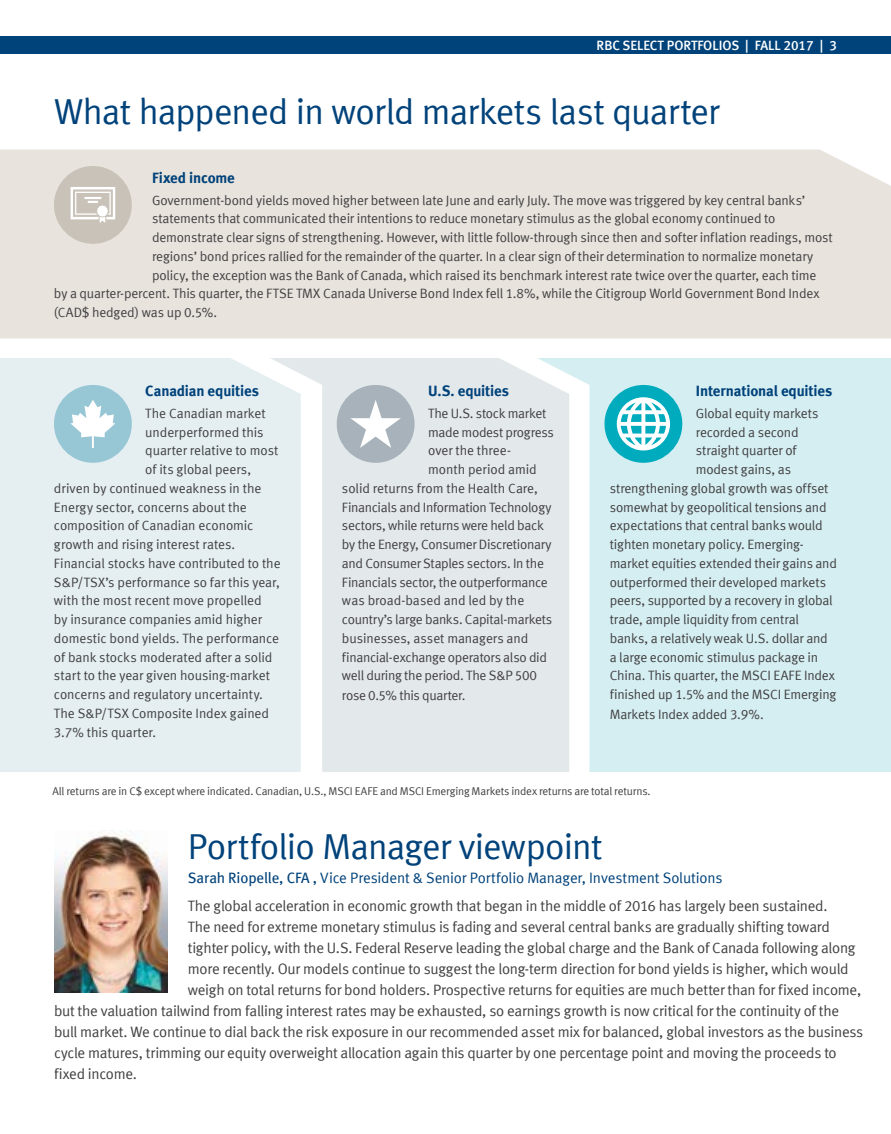
<style>
.page{position:relative;width:891px;height:1134px;background:#fff}
.page>*{position:absolute;margin:0;border:0;box-sizing:border-box;transform-origin:0 0}
.t1{font:36px "Meta Normal LF";letter-spacing:-.02em;color:#00427a}
.t2{font:15px/27.8px "Meta Normal LF";letter-spacing:-.02em;color:#414042}
.t3{font:15px "Meta Bold LF";letter-spacing:-.01em;color:#00427a}
.t4{font:13.5px "Meta Normal LF";letter-spacing:-.01em;color:#414042}
.t5{font:13.5px "Meta Medium LF";color:#fff}
.t6{font:11.25px "Meta Normal LF";letter-spacing:-.015em;color:#414042}
.s1{font-family:"Meta Book LF";color:#00427a}
.s2{color:#00427a}
</style>
<div class="page">
<div style="left:0;top:36px;width:891px;height:18px;background:#00427a"></div>
<div style="left:0;top:358px;width:270px;height:414px;background:#e5eff2"></div>
<div style="left:569px;top:358px;width:322px;height:414px;background:#d5eef1"></div>
<svg style="left:270px;top:358px;width:299px;height:414px;fill:#e3e8eb"></svg>
<div style="left:0;top:149px;width:891px;height:190px;background:#e8e3dd"></div>
<img style="left:54px;top:830px;width:114px;height:162px">
<div style="left:54px;top:166px;width:78px;height:78px;background:#c9c2b8;border-radius:50%"></div>
<svg style="left:71px;top:187px;width:44px;height:36px"></svg>
<div style="left:54px;top:385px;width:78px;height:78px;background:#97c6d5;border-radius:50%"></div>
<svg style="left:71px;top:400px;width:44px;height:48px"></svg>
<div style="left:337px;top:385px;width:78px;height:78px;background:#a7b2ba;border-radius:50%"></div>
<svg style="left:350px;top:400px;width:51px;height:48px"></svg>
<div style="left:604px;top:385px;width:78px;height:78px;background:#00abbe;border-radius:50%"></div>
<svg style="left:617px;top:397px;width:53px;height:54px"></svg>
<p class="t5" style="left:597px;top:37px;width:242px">RBC SELECT PORTFOLIOS | FALL 2017 | 3</p>
<h1 class="t1" style="left:54px;top:91px;width:667px">What happened in world markets last quarter</h1>
<p class="t3" style="left:152px;top:169px;width:84px">Fixed income</p>
<p class="t4" style="left:152px;top:192px;width:655px">Government-bond yields moved higher between late June and early July. The move was triggered by key central banks’</p>
<p class="t4" style="left:152px;top:211px;width:625px">statements that communicated their intentions to reduce monetary stimulus as the global economy continued to</p>
<p class="t4" style="left:152px;top:230px;width:682px">demonstrate clear signs of strengthening. However, with little follow-through since then and softer inflation readings, most</p>
<p class="t4" style="left:152px;top:248px;width:663px">regions’ bond prices rallied for the remainder of the quarter. In a clear sign of their determination to normalize monetary</p>
<p class="t4" style="left:152px;top:267px;width:666px">policy, the exception was the Bank of Canada, which raised its benchmark interest rate twice over the quarter, each time</p>
<p class="t4" style="left:54px;top:286px;width:767px">by a quarter-percent. This quarter, the FTSE TMX Canada Universe Bond Index fell 1.8%, while the Citigroup World Government Bond Index</p>
<p class="t4" style="left:54px;top:305px;width:165px">(CAD$ hedged) was up 0.5%.</p>
<p class="t3" style="left:145px;top:382px;width:115px">Canadian equities</p>
<p class="t4" style="left:145px;top:405px;width:122px">The Canadian market</p>
<p class="t4" style="left:145px;top:424px;width:120px">underperformed this</p>
<p class="t4" style="left:145px;top:443px;width:135px">quarter relative to most</p>
<p class="t4" style="left:145px;top:462px;width:107px">of its global peers,</p>
<p class="t4" style="left:54px;top:480px;width:209px">driven by continued weakness in the</p>
<p class="t4" style="left:54px;top:499px;width:194px">Energy sector, concerns about the</p>
<p class="t4" style="left:54px;top:518px;width:201px">composition of Canadian economic</p>
<p class="t4" style="left:54px;top:537px;width:183px">growth and rising interest rates.</p>
<p class="t4" style="left:54px;top:555px;width:228px">Financial stocks have contributed to the</p>
<p class="t4" style="left:54px;top:574px;width:227px">S&amp;P/TSX’s performance so far this year,</p>
<p class="t4" style="left:54px;top:593px;width:209px">with the most recent move propelled</p>
<p class="t4" style="left:54px;top:612px;width:210px">by insurance companies amid higher</p>
<p class="t4" style="left:54px;top:630px;width:227px">domestic bond yields. The performance</p>
<p class="t4" style="left:54px;top:649px;width:220px">of bank stocks moderated after a solid</p>
<p class="t4" style="left:54px;top:668px;width:217px">start to the year given housing-market</p>
<p class="t4" style="left:54px;top:687px;width:211px">concerns and regulatory uncertainty.</p>
<p class="t4" style="left:54px;top:705px;width:217px">The S&amp;P/TSX Composite Index gained</p>
<p class="t4" style="left:54px;top:725px;width:104px">3.7% this quarter.</p>
<p class="t3" style="left:428px;top:382px;width:83px">U.S. equities</p>
<p class="t4" style="left:428px;top:405px;width:120px">The U.S. stock market</p>
<p class="t4" style="left:428px;top:424px;width:127px">made modest progress</p>
<p class="t4" style="left:428px;top:443px;width:84px">over the three-</p>
<p class="t4" style="left:428px;top:462px;width:110px">month period amid</p>
<p class="t4" style="left:342px;top:480px;width:198px">solid returns from the Health Care,</p>
<p class="t4" style="left:342px;top:499px;width:211px">Financials and Information Technology</p>
<p class="t4" style="left:342px;top:518px;width:203px">sectors, while returns were held back</p>
<p class="t4" style="left:342px;top:537px;width:211px">by the Energy, Consumer Discretionary</p>
<p class="t4" style="left:342px;top:555px;width:203px">and Consumer Staples sectors. In the</p>
<p class="t4" style="left:342px;top:574px;width:207px">Financials sector, the outperformance</p>
<p class="t4" style="left:342px;top:593px;width:184px">was broad-based and led by the</p>
<p class="t4" style="left:342px;top:612px;width:212px">country’s large banks. Capital-markets</p>
<p class="t4" style="left:342px;top:630px;width:188px">businesses, asset managers and</p>
<p class="t4" style="left:342px;top:649px;width:206px">financial-exchange operators also did</p>
<p class="t4" style="left:342px;top:668px;width:197px">well during the period. The S&amp;P 500</p>
<p class="t4" style="left:342px;top:687px;width:125px">rose 0.5% this quarter.</p>
<p class="t3" style="left:696px;top:382px;width:138px">International equities</p>
<p class="t4" style="left:696px;top:405px;width:124px">Global equity markets</p>
<p class="t4" style="left:696px;top:424px;width:104px">recorded a second</p>
<p class="t4" style="left:696px;top:443px;width:102px">straight quarter of</p>
<p class="t4" style="left:696px;top:462px;width:97px">modest gains, as</p>
<p class="t4" style="left:610px;top:480px;width:220px">strengthening global growth was offset</p>
<p class="t4" style="left:610px;top:499px;width:218px">somewhat by geopolitical tensions and</p>
<p class="t4" style="left:610px;top:518px;width:215px">expectations that central banks would</p>
<p class="t4" style="left:610px;top:537px;width:196px">tighten monetary policy. Emerging-</p>
<p class="t4" style="left:610px;top:555px;width:229px">market equities extended their gains and</p>
<p class="t4" style="left:610px;top:574px;width:218px">outperformed their developed markets</p>
<p class="t4" style="left:610px;top:593px;width:225px">peers, supported by a recovery in global</p>
<p class="t4" style="left:610px;top:612px;width:191px">trade, ample liquidity from central</p>
<p class="t4" style="left:610px;top:630px;width:220px">banks, a relatively weak U.S. dollar and</p>
<p class="t4" style="left:610px;top:649px;width:210px">a large economic stimulus package in</p>
<p class="t4" style="left:610px;top:668px;width:227px">China. This quarter, the MSCI EAFE Index</p>
<p class="t4" style="left:610px;top:687px;width:228px">finished up 1.5% and the MSCI Emerging</p>
<p class="t4" style="left:610px;top:706px;width:155px">Markets Index added 3.9%.</p>
<p class="t6" style="left:53px;top:785px;width:600px">All returns are in C$ except where indicated. Canadian, U.S., MSCI EAFE and MSCI Emerging Markets index returns are total returns.</p>
<h1 class="t1" style="left:188px;top:826px;width:416px">Portfolio Manager viewpoint</h1>
<p class="t2" style="left:188px;top:864px;width:641px"><span class="s1">Sarah Riopelle, CFA ,</span> <span class="s2">Vice President &amp; Senior Portfolio Manager, Investment Solutions<br></span>The global acceleration in economic growth that began in the middle of 2016 has largely been sustained.</p>
<p class="t2" style="left:188px;top:912px;width:643px">The need for extreme monetary stimulus is fading and several central banks are gradually shifting toward</p>
<p class="t2" style="left:188px;top:933px;width:669px">tighter policy, with the U.S. Federal Reserve leading the global charge and the Bank of Canada following along</p>
<p class="t2" style="left:188px;top:954px;width:662px">more recently. Our models continue to suggest the long-term direction for bond yields is higher, which would</p>
<p class="t2" style="left:188px;top:975px;width:675px">weigh on total returns for bond holders. Prospective returns for equities are much better than for fixed income,</p>
<p class="t2" style="left:54px;top:996px;width:787px">but the valuation tailwind from falling interest rates may be exhausted, so earnings growth is now critical for the continuity of the</p>
<p class="t2" style="left:54px;top:1017px;width:811px">bull market. We continue to dial back the risk exposure in our recommended asset mix for balanced, global investors as the business</p>
<p class="t2" style="left:54px;top:1038px;width:784px">cycle matures, trimming our equity overweight allocation again this quarter by one percentage point and moving the proceeds to</p>
<p class="t2" style="left:54px;top:1059px;width:84px">fixed income.</p>
</div>
